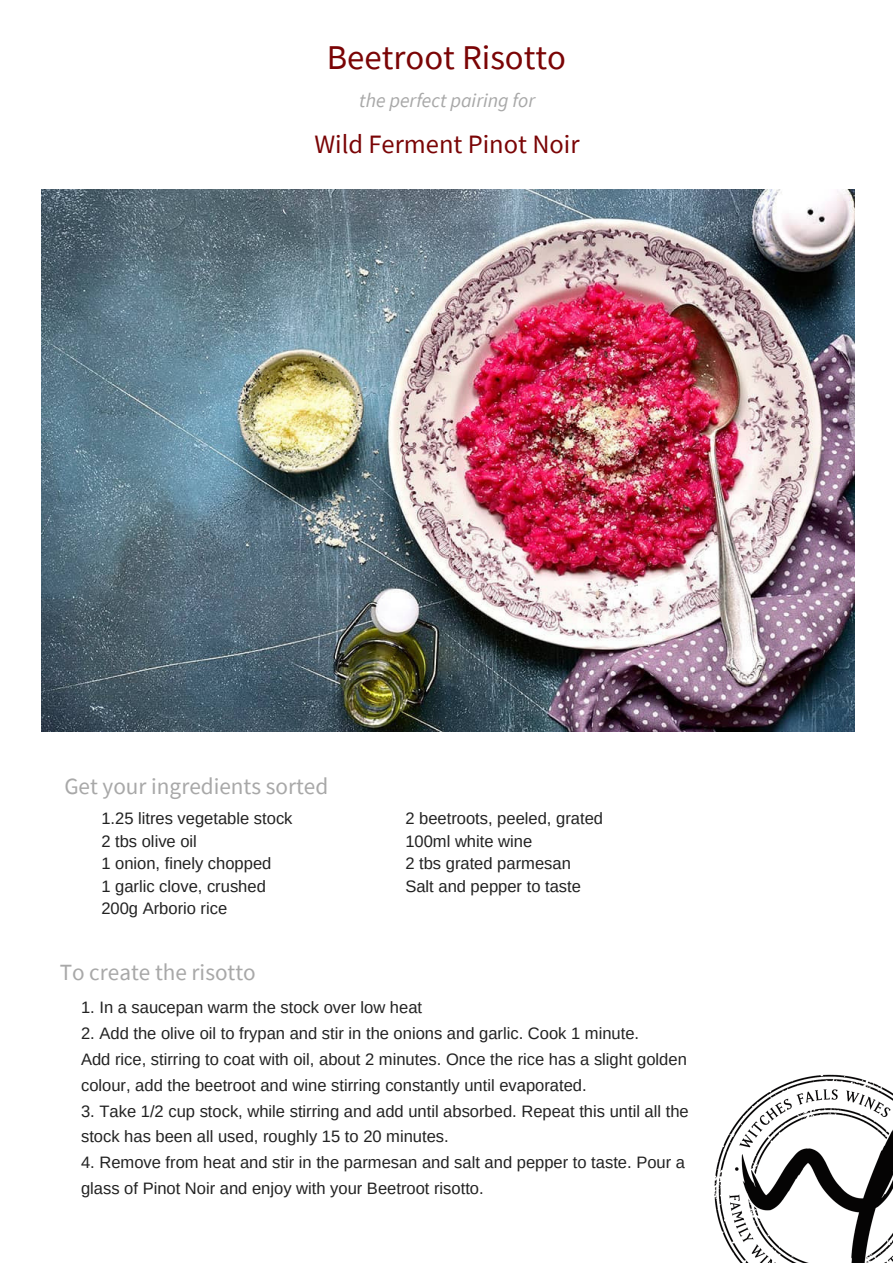
<style>
.page{position:relative;width:893px;height:1263px;background:#fff}
.page>*{position:absolute;margin:0;border:0;box-sizing:border-box;transform-origin:0 0}
.t1{font:34.8px "Source Sans Pro";color:#7a0405}
.t2{font:26.55px "Source Sans Pro";color:#7a0405}
.t3{font:23.25px "Source Sans Pro";color:#a8a8a8}
.t4{font:italic 19.8px "Source Sans Pro";color:#a8a8a8}
.t5{font:16.5px/22.5px "Arimo";color:#222}
</style>
<div class="page">
<img style="left:714px;top:1074px;width:179px;height:189px">
<img style="left:42px;top:189px;width:813px;height:543px">
<h1 class="t1" style="left:327px;top:34px;width:241px">Beetroot Risotto</h1>
<p class="t4" style="left:359px;top:87px;width:177px">the perfect pairing for</p>
<h2 class="t2" style="left:314px;top:127px;width:267px">Wild Ferment Pinot Noir</h2>
<h3 class="t3" style="left:64px;top:771px;width:265px">Get your ingredients sorted</h3>
<p class="t5" style="left:101px;top:807px;width:193px">1.25 litres vegetable stock<br>2 tbs olive oil<br>1 onion, finely chopped<br>1 garlic clove, crushed<br>200g Arborio rice</p>
<p class="t5" style="left:405px;top:807px;width:199px">2 beetroots, peeled, grated<br>100ml white wine<br>2 tbs grated parmesan<br>Salt and pepper to taste</p>
<h3 class="t3" style="left:60px;top:957px;width:198px">To create the risotto</h3>
<p class="t5" style="left:81px;top:996px;width:343px">1. In a saucepan warm the stock over low heat</p>
<p class="t5" style="left:81px;top:1020px;width:607px;line-height:26px">2. Add the olive oil to frypan and stir in the onions and garlic. Cook 1 minute.<br>Add rice, stirring to coat with oil, about 2 minutes. Once the rice has a slight golden colour, add the beetroot and wine stirring constantly until evaporated.</p>
<p class="t5" style="left:81px;top:1098px;width:609px;line-height:26px">3. Take 1/2 cup stock, while stirring and add until absorbed. Repeat this until all the stock has been all used, roughly 15 to 20 minutes.</p>
<p class="t5" style="left:81px;top:1149px;width:605px;line-height:26px">4. Remove from heat and stir in the parmesan and salt and pepper to taste. Pour a glass of Pinot Noir and enjoy with your Beetroot risotto.</p>
</div>
